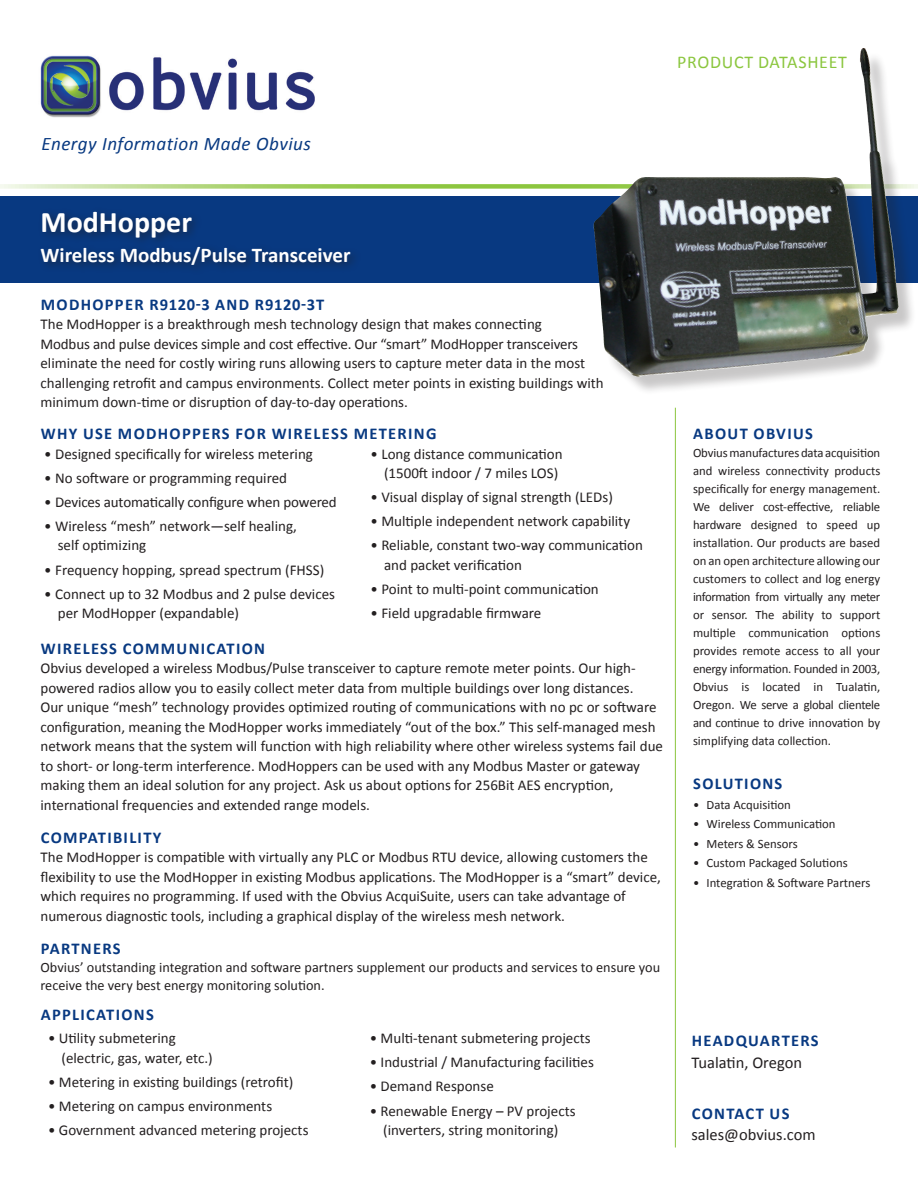
<style>
.page{position:relative;width:918px;height:1188px;background:#fff}
.page>*{position:absolute;margin:0;border:0;box-sizing:border-box;transform-origin:0 0}
.t1{font:700 30px "Calibri";color:#fff}
.t2{font:700 21px "Calibri";color:#fff}
.t3{font:italic 19.2px "Calibri";letter-spacing:.02em;color:#083981}
.t4{font:18px "Calibri";color:#8bc63e}
.t5{font:700 16.5px "Calibri";letter-spacing:.08em;color:#083981}
.t6{font:16.5px "Calibri";color:#231f20}
.t7{font:15px/19.5px "Calibri";color:#231f20}
.t8{font:14.25px/18px "Calibri";color:#231f20}
.t9{font:12.75px/18px "Calibri";color:#231f20;text-align:justify}
</style>
<div class="page">
<svg style="left:0;top:184px;width:918px;height:5px;background:#b1d77d"></svg>
<div style="left:0;top:196px;width:918px;height:88px;background:#083981"></div>
<div style="left:596px;top:51px;width:321px;height:344px;background:#231f20;opacity:.25"></div>
<img style="left:593px;top:48px;width:306px;height:329px">
<div style="left:37px;top:207px;width:324px;height:69px;background:#231f20;opacity:.55"></div>
<hr style="left:675px;top:408px;width:1px;height:740px;background:#8bc63e">
<img style="left:40px;top:55px;width:275px;height:63px">
<p class="t4" style="left:677px;top:50px;width:22px">Product</p>
<p class="t4" style="left:758px;top:50px;width:23px">Datasheet</p>
<p class="t3" style="left:42px;top:130px;width:271px">Energy Information Made Obvius</p>
<h1 class="t1" style="left:40px;top:203px;width:153px">MODHOPPER</h1>
<h2 class="t2" style="left:40px;top:241px;width:311px">WIRELESS MODBUS/PULSE TRANSCEIVER</h2>
<p class="t5" style="left:41px;top:294px;width:285px">MODHOPPER R9120-3 AND R9120-3T</p>
<p class="t7" style="left:40px;top:315px;width:565px">The ModHopper is a breakthrough mesh technology design that makes connecting<br>Modbus and pulse devices simple and cost effective. Our “smart” ModHopper transceivers eliminate the need for costly wiring runs allowing users to capture meter data in the most challenging retrofit and campus environments. Collect meter points in existing buildings with minimum down-time or disruption of day-to-day operations.</p>
<p class="t5" style="left:41px;top:423px;width:397px">WHY USE MODHOPPERS FOR WIRELESS METERING</p>
<p class="t7" style="left:44px;top:444px;width:270px">• Designed specifically for wireless metering</p>
<p class="t7" style="left:44px;top:468px;width:244px">• No software or programming required</p>
<p class="t7" style="left:44px;top:492px;width:294px">• Devices automatically configure when powered</p>
<p class="t7" style="left:58px;top:516px;width:241px;text-indent:-14px">• Wireless “mesh” network—self healing, self optimizing</p>
<p class="t7" style="left:44px;top:560px;width:281px">• Frequency hopping, spread spectrum (FHSS)</p>
<p class="t7" style="left:58px;top:584px;width:279px;text-indent:-14px">• Connect up to 32 Modbus and 2 pulse devices per ModHopper (expandable)</p>
<p class="t7" style="left:371px;top:444px;width:194px;text-align:right">• Long distance communication (1500ft indoor / 7 miles LOS)</p>
<p class="t7" style="left:371px;top:488px;width:244px">• Visual display of signal strength (LEDs)</p>
<p class="t7" style="left:371px;top:512px;width:261px">• Multiple independent network capability</p>
<p class="t7" style="left:384px;top:536px;width:261px;text-indent:-14px">• Reliable, constant two-way communication and packet verification</p>
<p class="t7" style="left:371px;top:579px;width:230px">• Point to multi-point communication</p>
<p class="t7" style="left:371px;top:603px;width:172px">• Field upgradable firmware</p>
<p class="t5" style="left:41px;top:638px;width:224px">WIRELESS COMMUNICATION</p>
<p class="t7" style="left:40px;top:659px;width:624px">Obvius developed a wireless Modbus/Pulse transceiver to capture remote meter points. Our high&shy;powered radios allow you to easily collect meter data from multiple buildings over long distances.<br>Our unique “mesh” technology provides optimized routing of communications with no pc or software configuration, meaning the ModHopper works immediately “out of the box.” This self-managed mesh network means that the system will function with high reliability where other wireless systems fail due to short- or long-term interference. ModHoppers can be used with any Modbus Master or gateway making them an ideal solution for any project. Ask us about options for 256Bit AES encryption, international frequencies and extended range models.</p>
<p class="t5" style="left:41px;top:827px;width:13px">COMP</p>
<p class="t5" style="left:88px;top:827px;width:45px">ATI BILITY</p>
<p class="t7" style="left:40px;top:848px;width:622px">The ModHopper is compatible with virtually any PLC or Modbus RTU device, allowing customers the flexibility to use the ModHopper in existing Modbus applications. The ModHopper is a “smart” device, which requires no programming. If used with the Obvius AcquiSuite, users can take advantage of numerous diagnostic tools, including a graphical display of the wireless mesh network.</p>
<p class="t5" style="left:41px;top:938px;width:81px">PARTNERS</p>
<p class="t8" style="left:40px;top:958px;width:621px">Obvius’ outstanding integration and software partners supplement our products and services to ensure you receive the very best energy monitoring solution.</p>
<p class="t5" style="left:41px;top:1004px;width:21px">APPLIC</p>
<p class="t5" style="left:96px;top:1004px;width:58px">ATIONS</p>
<p class="t7" style="left:62px;top:1029px;width:153px;text-indent:-14px">• Utility submetering (electric, gas, water, etc.)</p>
<p class="t7" style="left:48px;top:1072px;width:247px">• Metering in existing buildings (retrofit)</p>
<p class="t7" style="left:48px;top:1096px;width:226px">• Metering on campus environments</p>
<p class="t7" style="left:48px;top:1120px;width:262px">• Government advanced metering projects</p>
<p class="t7" style="left:370px;top:1029px;width:222px">• Multi-tenant submetering projects</p>
<p class="t7" style="left:370px;top:1053px;width:226px">• Industrial / Manufacturing facilities</p>
<p class="t7" style="left:370px;top:1077px;width:126px">• Demand Response</p>
<p class="t7" style="left:370px;top:1101px;width:207px;text-align:center">• Renewable Energy – PV projects (inverters, string monitoring)</p>
<p class="t5" style="left:693px;top:423px;width:34px">ABOUT</p>
<p class="t5" style="left:754px;top:423px;width:43px">OBVIUS</p>
<p class="t9" style="left:693px;top:444px;width:189px">Obvius manufactures data acquisition and wireless connectivity products specifically for energy management.<br>We deliver cost-effective, reliable hardware designed to speed up installation. Our products are based on an open architecture allowing our customers to collect and log energy information from virtually any meter or sensor. The ability to support multiple communication options provides remote access to all your energy information. Founded in 2003, Obvius is located in Tualatin, Oregon. We serve a global clientele and continue to drive innovation by simplifying data collection.</p>
<p class="t5" style="left:693px;top:773px;width:91px">SOLUTIONS</p>
<p class="t9" style="left:693px;top:796px;width:99px">• Data Acquisition</p>
<p class="t9" style="left:693px;top:815px;width:144px">• Wireless Communication</p>
<p class="t9" style="left:693px;top:835px;width:106px">• Meters &amp; Sensors</p>
<p class="t9" style="left:693px;top:854px;width:156px">• Custom Packaged Solutions</p>
<p class="t9" style="left:693px;top:873px;width:179px">• Integration &amp; Software Partners</p>
<p class="t5" style="left:692px;top:1030px;width:90px">HEADQUARTERS</p>
<p class="t6" style="left:692px;top:1052px;width:112px">Tualatin, Oregon</p>
<p class="t5" style="left:692px;top:1103px;width:98px">CONTACT US</p>
<p class="t6" style="left:692px;top:1124px;width:126px">sales@obvius.com</p>
</div>
